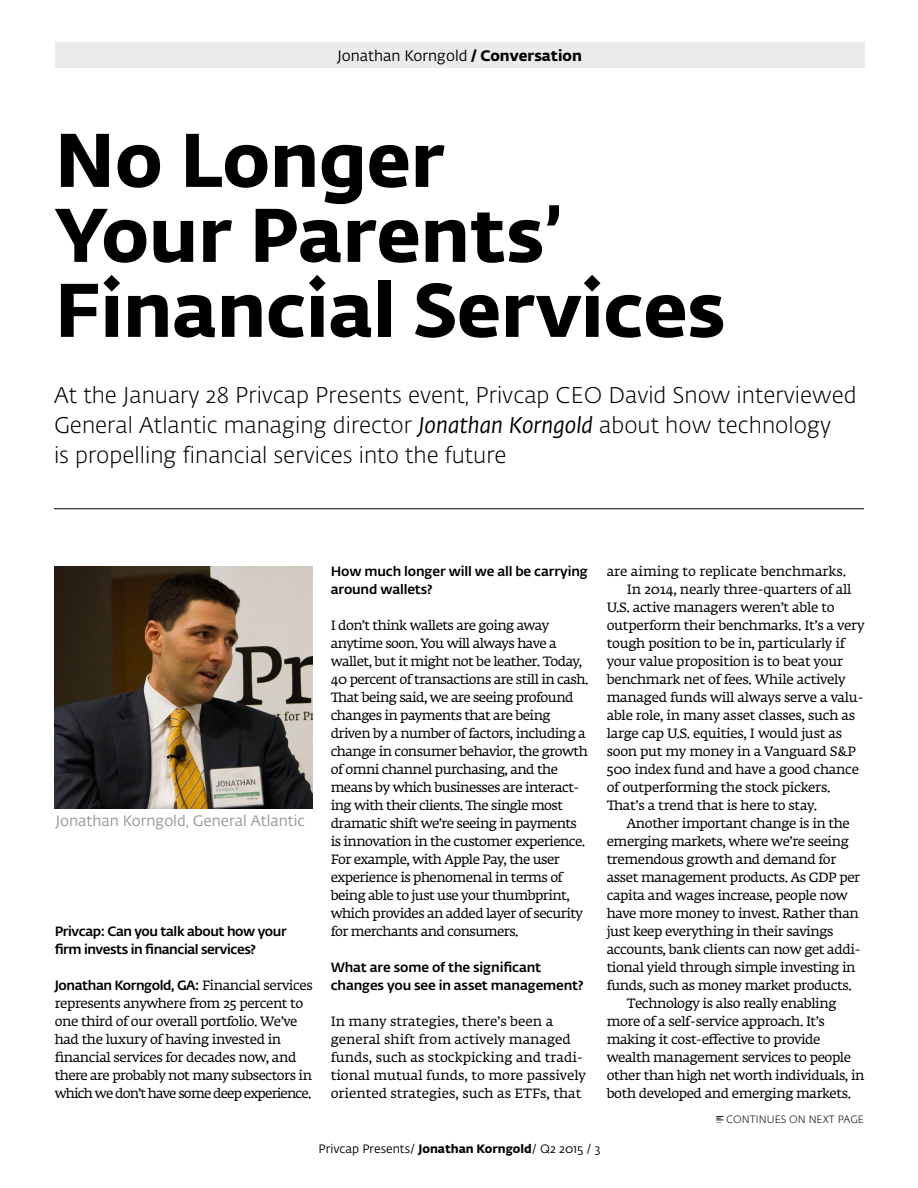
<style>
.page{position:relative;width:918px;height:1188px;background:#fff}
.page>*{position:absolute;margin:0;border:0;box-sizing:border-box;transform-origin:0 0}
.t1{font:700 75px/75px "Fedra Sans Std";color:#000}
.t2{font:300 22.5px/30px "Fedra Sans Alt Pro";color:#000}
.t3{font:15px "Fedra Sans Alt Pro";color:#939598}
.t4{font:15px "Fedra Sans Alt Pro";color:#000}
.t5{font:13.35px/18px "Fedra Serif A Std";letter-spacing:-.03em;color:#000}
.t6{font:13.35px/18px "Fedra Serif A Std";color:#000}
.t7{font:500 13.35px/18px "Fedra Sans Alt Pro";letter-spacing:-.01em;color:#000}
.t8{font:500 13.35px/18px "Fedra Sans Alt Pro";letter-spacing:-.03em;color:#000}
.t9{font:12px "Fedra Sans Alt Pro";color:#000}
.t10{font:300 10.5px "Fedra Sans Alt Pro";color:#000}
.s1{font-weight:700}
.s2{font-weight:400;font-style:italic}
.s3{font-family:"Fedra Serif A Std";font-weight:400}
.s4{font-family:"Iconic Stroke";font-weight:400}
</style>
<div class="page">
<div style="left:55px;top:42px;width:810px;height:26px;background:#eaebec"></div>
<img style="left:55px;top:566px;width:258px;height:242px">
<hr style="left:54px;top:508px;width:810px;height:1px;background:#000">
<p class="t4" style="left:338px;top:45px;width:246px">Jonathan Korngold <span class="s1">/ Conversation</span></p>
<h1 class="t1" style="left:55px;top:123px;width:672px">No Longer<br>Your Parents’<br>Financial Services</h1>
<h2 class="t2" style="left:54px;top:380px;width:804px">At the January 28 Privcap Presents event, Privcap CEO David Snow interviewed<br>General Atlantic managing director <span class="s2">Jonathan Korngold</span> about how technology<br>is propelling financial services into the future</h2>
<p class="t3" style="left:56px;top:810px;width:251px">Jonathan Korngold, General Atlantic</p>
<p class="t8" style="left:55px;top:921px;width:234px">Privcap: Can you talk about how your firm invests in financial services?</p>
<p class="t8" style="left:55px;top:975px;width:259px">Jonathan Korngold, GA: <span class="s3">Financial services</span></p>
<p class="t5" style="left:55px;top:995px;width:259px">represents anywhere from 25 percent to one third of our overall portfolio. We’ve had the luxury of having invested in financial services for decades now, and there are probably not many subsectors in which we don’t have some deep experience.</p>
<p class="t7" style="left:331px;top:562px;width:259px">How much longer will we all be carrying around wallets?</p>
<p class="t5" style="left:331px;top:617px;width:259px">I don’t think wallets are going away anytime soon. You will always have a wallet, but it might not be leather. Today, 40 percent of transactions are still in cash.<br>That being said, we are seeing profound changes in payments that are being driven by a number of factors, including a change in consumer behavior, the growth of omni channel purchasing, and the means by which businesses are interact&shy;ing with their clients. The single most dramatic shift we’re seeing in payments is innovation in the customer experience.<br>For example, with Apple Pay, the user experience is phenomenal in terms of being able to just use your thumbprint, which provides an added layer of security for merchants and consumers.</p>
<p class="t7" style="left:331px;top:957px;width:254px">What are some of the significant changes you see in asset management?</p>
<p class="t6" style="left:331px;top:1013px;width:257px">In many strategies, there’s been a general shift from actively managed funds, such as stockpicking and tradi&shy;tional mutual funds, to more passively oriented strategies, such as ETFs, that</p>
<p class="t6" style="left:607px;top:563px;width:241px">are aiming to replicate benchmarks.</p>
<p class="t5" style="left:627px;top:581px;width:226px">In 2014, nearly three-quarters of all</p>
<p class="t5" style="left:607px;top:599px;width:230px">U.S. active managers weren’t able to</p>
<p class="t5" style="left:607px;top:617px;width:259px">outperform their benchmarks. It’s a very</p>
<p class="t5" style="left:607px;top:635px;width:240px">tough position to be in, particularly if</p>
<p class="t5" style="left:607px;top:653px;width:238px">your value proposition is to beat your</p>
<p class="t5" style="left:607px;top:671px;width:241px">benchmark net of fees. While actively</p>
<p class="t5" style="left:607px;top:689px;width:259px">managed funds will always serve a valu-</p>
<p class="t5" style="left:607px;top:707px;width:250px">able role, in many asset classes, such as</p>
<p class="t5" style="left:607px;top:725px;width:237px">large cap U.S. equities, I would just as</p>
<p class="t5" style="left:607px;top:743px;width:251px">soon put my money in a Vanguard S&amp;P</p>
<p class="t5" style="left:607px;top:761px;width:254px">500 index fund and have a good chance</p>
<p class="t5" style="left:607px;top:779px;width:225px">of outperforming the stock pickers.</p>
<p class="t5" style="left:607px;top:797px;width:212px">That’s a trend that is here to stay.</p>
<p class="t5" style="left:627px;top:815px;width:224px">Another important change is in the</p>
<p class="t5" style="left:607px;top:833px;width:244px">emerging markets, where we’re seeing</p>
<p class="t5" style="left:607px;top:851px;width:231px">tremendous growth and demand for</p>
<p class="t5" style="left:607px;top:869px;width:255px">asset management products. As GDP per</p>
<p class="t5" style="left:607px;top:887px;width:243px">capita and wages increase, people now</p>
<p class="t5" style="left:607px;top:905px;width:254px">have more money to invest. Rather than</p>
<p class="t5" style="left:607px;top:923px;width:228px">just keep everything in their savings</p>
<p class="t5" style="left:607px;top:941px;width:256px">accounts, bank clients can now get addi-</p>
<p class="t5" style="left:607px;top:959px;width:250px">tional yield through simple investing in</p>
<p class="t5" style="left:607px;top:977px;width:247px">funds, such as money market products.</p>
<p class="t5" style="left:627px;top:995px;width:211px">Technology is also really enabling</p>
<p class="t5" style="left:607px;top:1013px;width:220px">more of a self-service approach. It’s</p>
<p class="t5" style="left:607px;top:1031px;width:215px">making it cost-effective to provide</p>
<p class="t5" style="left:607px;top:1049px;width:246px">wealth management services to people</p>
<p class="t5" style="left:607px;top:1067px;width:259px">other than high net worth individuals, in</p>
<p class="t5" style="left:607px;top:1085px;width:246px">both developed and emerging markets.</p>
<p class="t10" style="left:716px;top:1112px;width:149px"><span class="s4">.</span> CONTINUES ON NEXT PAGE</p>
<p class="t9" style="left:319px;top:1140px;width:284px">Privcap Presents/ <span class="s1">Jonathan Korngold</span>/ Q2 2015 / 3</p>
</div>
